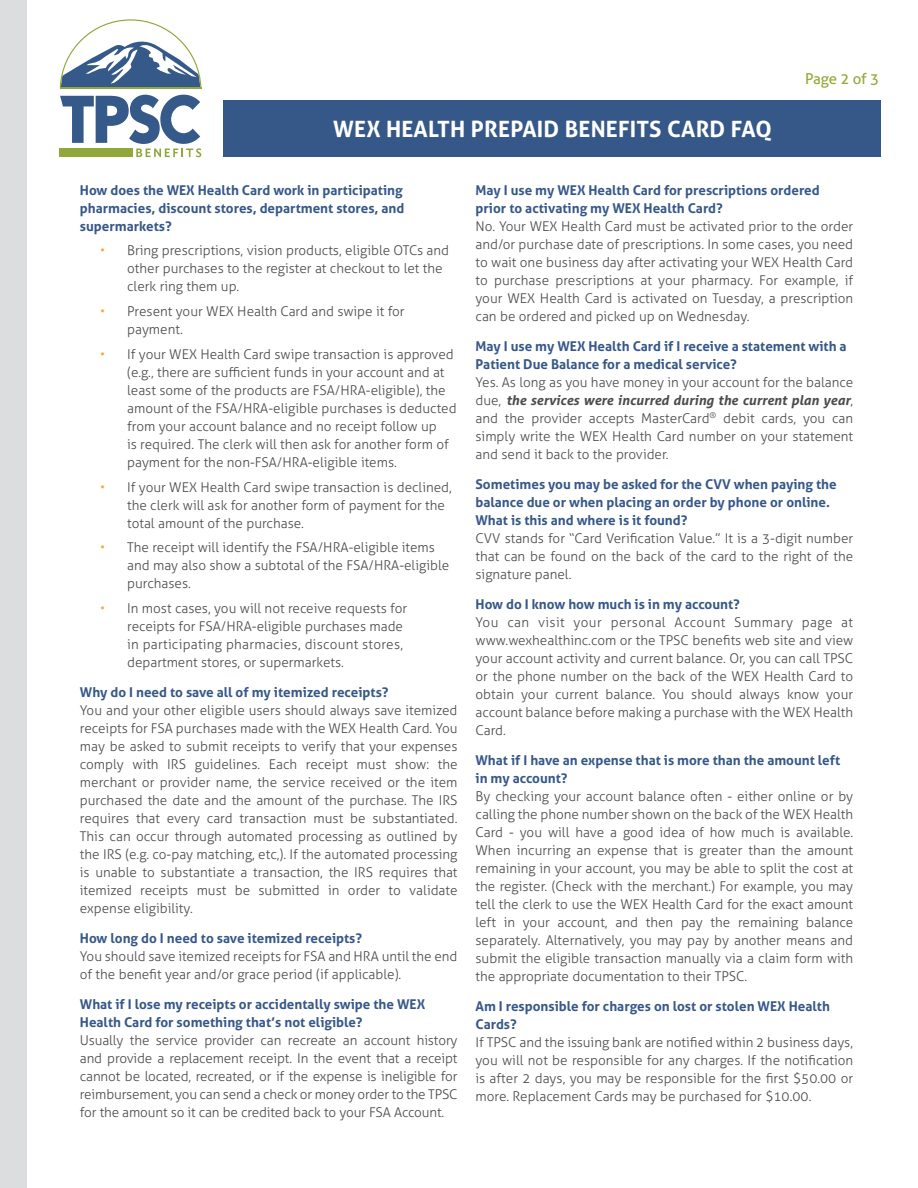
<style>
.page{position:relative;width:918px;height:1188px;background:#fff}
.page>*{position:absolute;margin:0;border:0;box-sizing:border-box;transform-origin:0 0}
.t1{font:700 22.5px "Aller";letter-spacing:.01em;color:#fff}
.t2{font:15px "Aller";letter-spacing:-.015em;color:#96a93a}
.t3{font:300 13.5px/18px "Aller";color:#4b4c4d;text-align:justify}
.t4{font:700 13.5px/18px "Aller";color:#365889}
.s1{color:#f5aa43}
.s2{font-weight:700;font-style:italic}
</style>
<div class="page">
<div style="left:0;top:0;width:27px;height:1188px;background:#dcdddf"></div>
<svg style="left:60px;top:19px;width:141px;height:69px"></svg>
<hr style="left:60px;top:88px;width:141px;height:1px;background:#92a73b">
<div style="left:59px;top:149px;width:74px;height:8px;background:#92a73b"></div>
<svg style="left:60px;top:95px;width:141px;height:62px"></svg>
<div style="left:224px;top:100px;width:657px;height:57px;background:#365889"></div>
<p class="t1" style="left:333px;top:115px;width:440px">WEX HEALTH PREPAID BENEFITS CARD FAQ</p>
<p class="t2" style="left:805px;top:70px;width:75px">Page 2 of 3</p>
<p class="t4" style="left:80px;top:181px;width:326px">How does the WEX Health Card work in participating pharmacies, discount stores, department stores, and supermarkets?</p>
<p class="t3" style="left:127px;top:242px;width:323px;text-align:left;text-indent:-27px"><span class="s1">•</span> Bring prescriptions, vision products, eligible OTCs and other purchases to the register at checkout to let the clerk ring them up.</p>
<p class="t3" style="left:127px;top:302px;width:279px;text-indent:-27px"><span class="s1">•</span> Present your WEX Health Card and swipe it for payment.</p>
<p class="t3" style="left:127px;top:345px;width:331px;text-align:left;text-indent:-27px"><span class="s1">•</span> If your WEX Health Card swipe transaction is approved (e.g., there are sufficient funds in your account and at least some of the products are FSA/HRA-eligible), the amount of the FSA/HRA-eligible purchases is deducted from your account balance and no receipt follow up<br>is required. The clerk will then ask for another form of payment for the non-FSA/HRA-eligible items.</p>
<p class="t3" style="left:127px;top:478px;width:326px;text-align:left;text-indent:-27px"><span class="s1">•</span> If your WEX Health Card swipe transaction is declined, the clerk will ask for another form of payment for the total amount of the purchase.</p>
<p class="t3" style="left:127px;top:539px;width:324px;text-align:left;text-indent:-27px"><span class="s1">•</span> The receipt will identify the FSA/HRA-eligible items and may also show a subtotal of the FSA/HRA-eligible purchases.</p>
<p class="t3" style="left:127px;top:599px;width:282px;text-align:left;text-indent:-27px"><span class="s1">•</span> In most cases, you will not receive requests for receipts for FSA/HRA-eligible purchases made in participating pharmacies, discount stores, department stores, or supermarkets.</p>
<p class="t4" style="left:80px;top:683px;width:310px">Why do I need to save all of my itemized receipts?</p>
<p class="t3" style="left:80px;top:701px;width:379px">You and your other eligible users should always save itemized receipts for FSA purchases made with the WEX Health Card. You may be asked to submit receipts to verify that your expenses comply with IRS guidelines. Each receipt must show: the merchant or provider name, the service received or the item purchased the date and the amount of the purchase. The IRS requires that every card transaction must be substantiated.<br>This can occur through automated processing as outlined by the IRS (e.g. co-pay matching, etc,). If the automated processing is unable to substantiate a transaction, the IRS requires that itemized receipts must be submitted in order to validate expense eligibility.</p>
<p class="t4" style="left:80px;top:929px;width:284px">How long do I need to save itemized receipts?</p>
<p class="t3" style="left:80px;top:947px;width:379px">You should save itemized receipts for FSA and HRA until the end of the benefit year and/or grace period (if applicable).</p>
<p class="t4" style="left:80px;top:995px;width:347px">What if I lose my receipts or accidentally swipe the WEX<br>Health Card for something that’s not eligible?</p>
<p class="t3" style="left:80px;top:1031px;width:379px">Usually the service provider can recreate an account history and provide a replacement receipt. In the event that a receipt cannot be located, recreated, or if the expense is ineligible for reimbursement, you can send a check or money order to the TPSC for the amount so it can be credited back to your FSA Account.</p>
<p class="t4" style="left:476px;top:181px;width:346px">May I use my WEX Health Card for prescriptions ordered prior to activating my WEX Health Card?</p>
<p class="t3" style="left:476px;top:217px;width:379px">No. Your WEX Health Card must be activated prior to the order and/or purchase date of prescriptions. In some cases, you need to wait one business day after activating your WEX Health Card to purchase prescriptions at your pharmacy. For example, if your WEX Health Card is activated on Tuesday, a prescription can be ordered and picked up on Wednesday.</p>
<p class="t4" style="left:476px;top:337px;width:373px">May I use my WEX Health Card if I receive a statement with a<br>Patient Due Balance for a medical service?</p>
<p class="t3" style="left:476px;top:373px;width:379px">Yes. As long as you have money in your account for the balance due, <span class="s2">the services were incurred during the current plan year</span>, and the provider accepts MasterCard<sup>®</sup> debit cards, you can simply write the WEX Health Card number on your statement and send it back to the provider.</p>
<p class="t4" style="left:476px;top:475px;width:363px">Sometimes you may be asked for the CVV when paying the balance due or when placing an order by phone or online.<br>What is this and where is it found?</p>
<p class="t3" style="left:476px;top:529px;width:379px">CVV stands for “Card Verification Value.” It is a 3-digit number that can be found on the back of the card to the right of the signature panel.</p>
<p class="t4" style="left:476px;top:595px;width:266px">How do I know how much is in my account?</p>
<p class="t3" style="left:476px;top:613px;width:379px">You can visit your personal Account Summary page at www.wexhealthinc.com or the TPSC benefits web site and view your account activity and current balance. Or, you can call TPSC or the phone number on the back of the WEX Health Card to obtain your current balance. You should always know your account balance before making a purchase with the WEX Health Card.</p>
<p class="t4" style="left:476px;top:751px;width:366px">What if I have an expense that is more than the amount left in my account?</p>
<p class="t3" style="left:476px;top:787px;width:379px">By checking your account balance often - either online or by calling the phone number shown on the back of the WEX Health Card - you will have a good idea of how much is available.<br>When incurring an expense that is greater than the amount remaining in your account, you may be able to split the cost at the register. (Check with the merchant.) For example, you may tell the clerk to use the WEX Health Card for the exact amount left in your account, and then pay the remaining balance separately. Alternatively, you may pay by another means and submit the eligible transaction manually via a claim form with the appropriate documentation to their TPSC.</p>
<p class="t4" style="left:476px;top:997px;width:356px">Am I responsible for charges on lost or stolen WEX Health<br>Cards?</p>
<p class="t3" style="left:476px;top:1033px;width:379px">If TPSC and the issuing bank are notified within 2 business days, you will not be responsible for any charges. If the notification is after 2 days, you may be responsible for the first $50.00 or more. Replacement Cards may be purchased for $10.00.</p>
</div>
